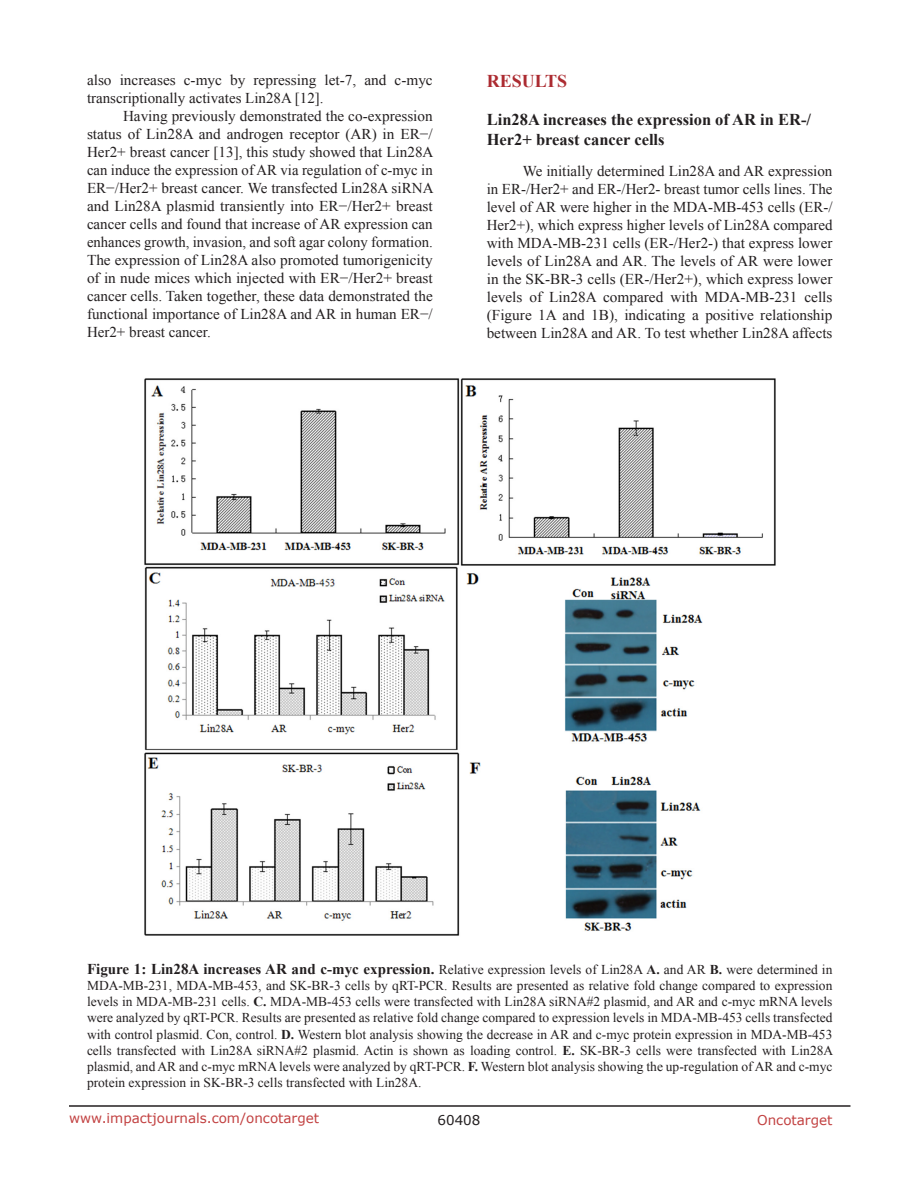
<style>
.page{position:relative;width:918px;height:1188px;background:#fff}
.page>*{position:absolute;margin:0;border:0;box-sizing:border-box;transform-origin:0 0}
.t1{font:700 18px "Times New Roman";color:#ac2b31}
.t2{font:700 16.5px/19.8px "Times New Roman";color:#231f20}
.t3{font:15px/18px "Times New Roman";color:#231f20;text-align:justify}
.t4{font:13.5px/16.2px "Times New Roman";color:#231f20;text-align:justify}
.t5{font:13.5px "Verdana";color:#c24141}
.t6{font:13.5px "Verdana";color:#231f20}
.s1{font-weight:700;font-size:15px}
.s2{font-weight:700}
</style>
<div class="page">
<hr style="left:69px;top:1105px;width:781px;height:2px;background:#231f20">
<img style="left:144px;top:378px;width:632px;height:558px">
<p class="t3" style="left:87px;top:71px;width:347px">also increases c-myc by repressing let-7, and c-myc transcriptionally activates Lin28A [12].</p>
<p class="t3" style="left:87px;top:107px;width:348px;text-indent:36px">Having previously demonstrated the co-expression status of Lin28A and androgen receptor (AR) in ER−/ Her2+ breast cancer [13], this study showed that Lin28A can induce the expression of AR via regulation of c-myc in ER−/Her2+ breast cancer. We transfected Lin28A siRNA and Lin28A plasmid transiently into ER−/Her2+ breast cancer cells and found that increase of AR expression can enhances growth, invasion, and soft agar colony formation.<br>The expression of Lin28A also promoted tumorigenicity of in nude mices which injected with ER−/Her2+ breast cancer cells. Taken together, these data demonstrated the functional importance of Lin28A and AR in human ER−/ Her2+ breast cancer.</p>
<p class="t1" style="left:487px;top:69px;width:82px">RESULTS</p>
<p class="t2" style="left:487px;top:109px;width:326px">Lin28A increases the expression of AR in ER-/<br>Her2+ breast cancer cells</p>
<p class="t3" style="left:487px;top:162px;width:347px;text-indent:36px">We initially determined Lin28A and AR expression in ER-/Her2+ and ER-/Her2- breast tumor cells lines. The level of AR were higher in the MDA-MB-453 cells (ER-/ Her2+), which express higher levels of Lin28A compared with MDA-MB-231 cells (ER-/Her2-) that express lower levels of Lin28A and AR. The levels of AR were lower in the SK-BR-3 cells (ER-/Her2+), which express lower levels of Lin28A compared with MDA-MB-231 cells (Figure 1A and 1B), indicating a positive relationship between Lin28A and AR. To test whether Lin28A affects</p>
<p class="t4" style="left:87px;top:961px;width:748px"><span class="s1">Figure 1: Lin28A increases AR and c-myc expression.</span> Relative expression levels of Lin28A <span class="s2">A.</span> and AR <span class="s2">B.</span> were determined in MDA-MB-231, MDA-MB-453, and SK-BR-3 cells by qRT-PCR. Results are presented as relative fold change compared to expression levels in MDA-MB-231 cells. <span class="s2">C.</span> MDA-MB-453 cells were transfected with Lin28A siRNA#2 plasmid, and AR and c-myc mRNA levels were analyzed by qRT-PCR. Results are presented as relative fold change compared to expression levels in MDA-MB-453 cells transfected with control plasmid. Con, control. <span class="s2">D.</span> Western blot analysis showing the decrease in AR and c-myc protein expression in MDA-MB-453 cells transfected with Lin28A siRNA#2 plasmid. Actin is shown as loading control. <span class="s2">E.</span> SK-BR-3 cells were transfected with Lin28A plasmid, and AR and c-myc mRNA levels were analyzed by qRT-PCR. <span class="s2">F.</span> Western blot analysis showing the up-regulation of AR and c-myc protein expression in SK-BR-3 cells transfected with Lin28A.</p>
<p class="t5" style="left:69px;top:1109px;width:252px">www.impactjournals.com/oncotarget</p>
<p class="t6" style="left:438px;top:1111px;width:44px">60408</p>
<p class="t5" style="left:757px;top:1111px;width:77px">Oncotarget</p>
</div>
